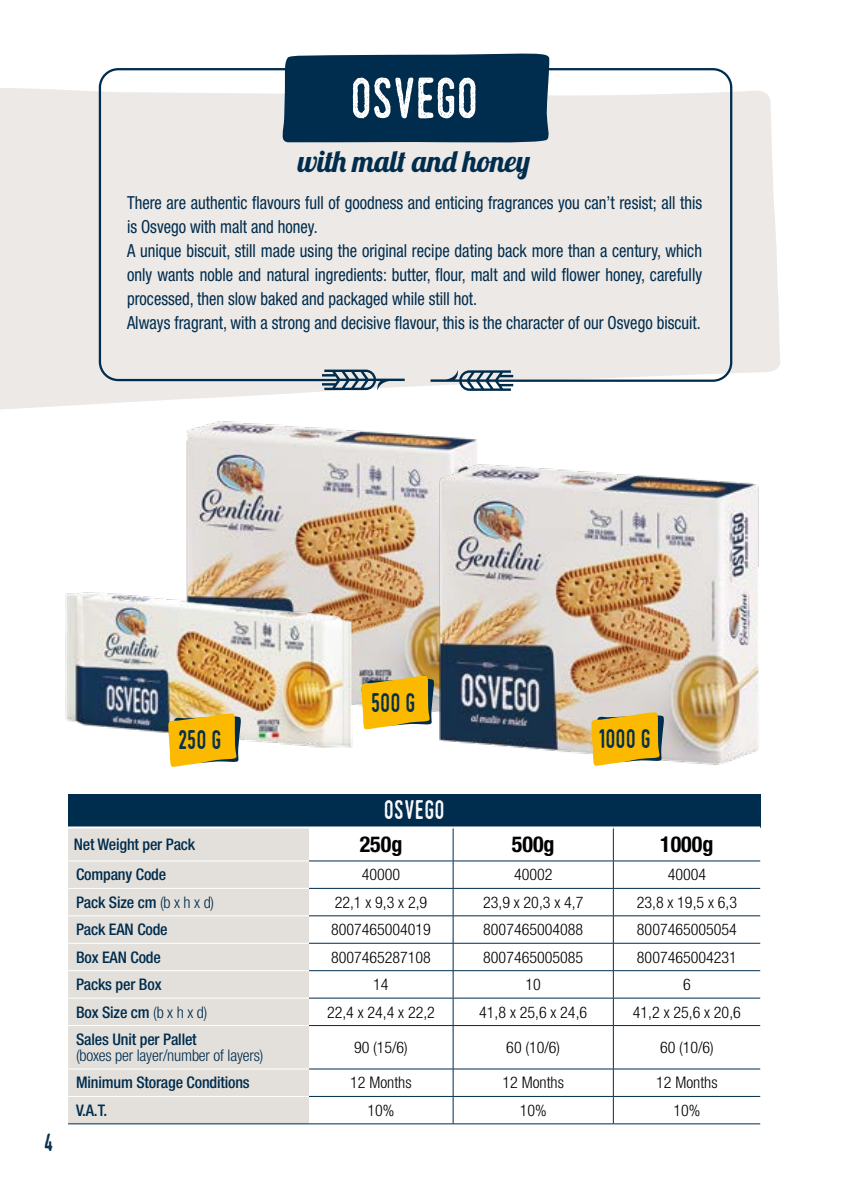
<style>
.page{position:relative;width:851px;height:1191px;background:#fff}
.page>*{position:absolute;margin:0;border:0;box-sizing:border-box;transform-origin:0 0}
.t1{font:56px "Swistblnk Monthoers";letter-spacing:-.01em;color:#fff}
.t2{font:30px "Lobster 1.4";letter-spacing:.04em;color:#002c4d}
.t3{font:26px "Swistblnk Monthoers";color:#002c4d}
.t4{font:26px "Swistblnk Monthoers";color:#fff}
.t5{font:24px "Swistblnk Monthoers";color:#002c4d}
.t6{font:700 condensed 22px "Helvetica Neue LT Std";color:#000}
.t7{font:condensed 18px/24px "Helvetica Neue LT Std";color:#002c4d;scale:.92 1}
.t8{font:300 condensed 16px "Helvetica Neue LT Std";color:#000}
.t9{font:500 condensed 16px "Helvetica Neue LT Std";letter-spacing:-.01em;color:#002c4d}
.t10{font:300 condensed 16px "Helvetica Neue LT Std";letter-spacing:-.01em;color:#002c4d}
.s1{font-weight:300}
</style>
<div class="page">
<img style="left:186px;top:421px;width:137px;height:133px">
<img style="left:323px;top:428px;width:438px;height:400px">
<svg style="left:0;top:86px;width:780px;height:324px;fill:#ece9e6"></svg>
<svg style="left:370px;top:675px;width:65px;height:54px;background:#e1b328"></svg>
<img style="left:65px;top:554px;width:305px;height:216px">
<svg style="left:168px;top:713px;width:74px;height:54px;background:#e7b82d"></svg>
<svg style="left:430px;top:382px;width:83px;height:9px"></svg>
<svg style="left:322px;top:382px;width:82px;height:8px"></svg>
<svg style="left:99px;top:68px;width:633px;height:314px;background:#e7e6e3"></svg>
<svg style="left:279px;top:53px;width:271px;height:91px;background:#103957"></svg>
<div style="left:68px;top:794px;width:692px;height:33px;background:#002c4d"></div>
<div style="left:68px;top:828px;width:241px;height:295px;background:#e3e0db"></div>
<svg style="left:309px;top:861px;width:451px;height:235px"></svg>
<svg style="left:453px;top:861px;width:160px;height:262px"></svg>
<hr style="left:68px;top:860px;width:241px;height:1px;background:#fff">
<hr style="left:68px;top:888px;width:241px;height:1px;background:#fff">
<hr style="left:68px;top:915px;width:241px;height:1px;background:#fff">
<hr style="left:68px;top:943px;width:241px;height:1px;background:#fff">
<hr style="left:68px;top:970px;width:241px;height:1px;background:#fff">
<hr style="left:68px;top:997px;width:241px;height:1px;background:#fff">
<hr style="left:68px;top:1025px;width:241px;height:1px;background:#fff">
<hr style="left:68px;top:1068px;width:241px;height:1px;background:#fff">
<hr style="left:68px;top:1096px;width:241px;height:1px;background:#fff">
<hr style="left:68px;top:826px;width:241px;height:2px;background:#fff">
<hr style="left:309px;top:826px;width:144px;height:2px;background:#fff">
<hr style="left:453px;top:826px;width:160px;height:2px;background:#fff">
<hr style="left:613px;top:826px;width:147px;height:2px;background:#fff">
<hr style="left:452px;top:828px;width:1px;height:32px;background:#002c4d">
<hr style="left:613px;top:828px;width:1px;height:32px;background:#002c4d">
<hr style="left:309px;top:860px;width:144px;height:1px;background:#002c4d">
<hr style="left:453px;top:860px;width:160px;height:1px;background:#002c4d">
<hr style="left:613px;top:860px;width:147px;height:1px;background:#002c4d">
<hr style="left:309px;top:888px;width:144px;height:1px;background:#002c4d">
<hr style="left:453px;top:888px;width:160px;height:1px;background:#002c4d">
<hr style="left:613px;top:888px;width:147px;height:1px;background:#002c4d">
<hr style="left:309px;top:915px;width:144px;height:1px;background:#002c4d">
<hr style="left:453px;top:915px;width:160px;height:1px;background:#002c4d">
<hr style="left:613px;top:915px;width:147px;height:1px;background:#002c4d">
<hr style="left:309px;top:943px;width:144px;height:1px;background:#002c4d">
<hr style="left:453px;top:943px;width:160px;height:1px;background:#002c4d">
<hr style="left:613px;top:943px;width:147px;height:1px;background:#002c4d">
<hr style="left:309px;top:970px;width:144px;height:1px;background:#002c4d">
<hr style="left:453px;top:970px;width:160px;height:1px;background:#002c4d">
<hr style="left:613px;top:970px;width:147px;height:1px;background:#002c4d">
<hr style="left:309px;top:997px;width:144px;height:1px;background:#002c4d">
<hr style="left:309px;top:1025px;width:144px;height:1px;background:#002c4d">
<svg style="left:452px;top:861px;width:1px;height:164px"></svg>
<hr style="left:452px;top:1025px;width:1px;height:43px;background:#002c4d">
<hr style="left:453px;top:997px;width:160px;height:1px;background:#002c4d">
<hr style="left:453px;top:1025px;width:160px;height:1px;background:#002c4d">
<svg style="left:613px;top:861px;width:1px;height:164px"></svg>
<hr style="left:613px;top:1025px;width:1px;height:43px;background:#002c4d">
<hr style="left:613px;top:997px;width:147px;height:1px;background:#002c4d">
<hr style="left:613px;top:1025px;width:147px;height:1px;background:#002c4d">
<hr style="left:309px;top:1068px;width:144px;height:1px;background:#002c4d">
<hr style="left:453px;top:1068px;width:160px;height:1px;background:#002c4d">
<hr style="left:613px;top:1068px;width:147px;height:1px;background:#002c4d">
<hr style="left:68px;top:1123px;width:241px;height:1px;background:#002c4d">
<hr style="left:309px;top:1096px;width:144px;height:1px;background:#002c4d">
<hr style="left:309px;top:1123px;width:144px;height:1px;background:#002c4d">
<svg style="left:452px;top:1069px;width:1px;height:54px"></svg>
<hr style="left:453px;top:1096px;width:160px;height:1px;background:#002c4d">
<hr style="left:453px;top:1123px;width:160px;height:1px;background:#002c4d">
<svg style="left:613px;top:1069px;width:1px;height:54px"></svg>
<hr style="left:613px;top:1096px;width:147px;height:1px;background:#002c4d">
<hr style="left:613px;top:1123px;width:147px;height:1px;background:#002c4d">
<svg style="left:591px;top:712px;width:74px;height:54px;background:#e5b72f"></svg>
<h1 class="t1" style="left:350px;top:64px;width:129px">OSVEGO</h1>
<h2 class="t2" style="left:298px;top:142px;width:234px">with malt and honey</h2>
<p class="t7" style="left:127px;top:190px;width:626px">There are authentic flavours full of goodness and enticing fragrances you can’t resist; all this is Osvego with malt and honey.<br>A unique biscuit, still made using the original recipe dating back more than a century, which only wants noble and natural ingredients: butter, flour, malt and wild flower honey, carefully processed, then slow baked and packaged while still hot.<br>Always fragrant, with a strong and decisive flavour, this is the character of our Osvego biscuit.</p>
<h3 class="t5" style="left:44px;top:1127px;width:11px">4</h3>
<h3 class="t3" style="left:178px;top:724px;width:45px">250 G</h3>
<h3 class="t3" style="left:371px;top:686px;width:46px">500 G</h3>
<h3 class="t4" style="left:384px;top:794px;width:62px">OSVEGO</h3>
<h3 class="t3" style="left:598px;top:722px;width:54px">1000 G</h3>
<p class="t9" style="left:74px;top:834px;width:123px">Net Weight per Pack</p>
<p class="t6" style="left:359px;top:831px;width:44px">250g</p>
<p class="t6" style="left:512px;top:831px;width:44px">500g</p>
<p class="t6" style="left:660px;top:831px;width:55px">1000g</p>
<p class="t9" style="left:76px;top:865px;width:92px">Company Code</p>
<p class="t8" style="left:361px;top:865px;width:40px">40000</p>
<p class="t8" style="left:514px;top:865px;width:40px">40002</p>
<p class="t8" style="left:667px;top:865px;width:40px">40004</p>
<p class="t9" style="left:76px;top:892px;width:139px">Pack Size cm <span class="s1">(b x h x d)</span></p>
<p class="t8" style="left:334px;top:893px;width:94px">22,1 x 9,3 x 2,9</p>
<p class="t8" style="left:483px;top:893px;width:102px">23,9 x 20,3 x 4,7</p>
<p class="t8" style="left:636px;top:893px;width:102px">23,8 x 19,5 x 6,3</p>
<p class="t9" style="left:76px;top:920px;width:93px">Pack EAN Code</p>
<p class="t8" style="left:331px;top:920px;width:101px">8007465004019</p>
<p class="t8" style="left:483px;top:920px;width:101px">8007465004088</p>
<p class="t8" style="left:637px;top:920px;width:101px">8007465005054</p>
<p class="t9" style="left:76px;top:947px;width:86px">Box EAN Code</p>
<p class="t8" style="left:331px;top:948px;width:101px">8007465287108</p>
<p class="t8" style="left:483px;top:948px;width:101px">8007465005085</p>
<p class="t8" style="left:637px;top:948px;width:101px">8007465004231</p>
<p class="t9" style="left:76px;top:975px;width:87px">Packs per Box</p>
<p class="t8" style="left:373px;top:975px;width:17px">14</p>
<p class="t8" style="left:525px;top:975px;width:17px">10</p>
<p class="t8" style="left:683px;top:975px;width:9px">6</p>
<p class="t9" style="left:76px;top:1002px;width:133px">Box Size cm <span class="s1">(b x h x d)</span></p>
<p class="t8" style="left:327px;top:1002px;width:109px">22,4 x 24,4 x 22,2</p>
<p class="t8" style="left:479px;top:1002px;width:109px">41,8 x 25,6 x 24,6</p>
<p class="t8" style="left:633px;top:1002px;width:109px">41,2 x 25,6 x 20,6</p>
<p class="t9" style="left:76px;top:1029px;width:122px">Sales Unit per Pallet</p>
<p class="t10" style="left:76px;top:1046px;width:189px">(boxes per layer/number of layers)</p>
<p class="t8" style="left:354px;top:1038px;width:55px">90 (15/6)</p>
<p class="t8" style="left:506px;top:1038px;width:55px">60 (10/6)</p>
<p class="t8" style="left:660px;top:1038px;width:55px">60 (10/6)</p>
<p class="t9" style="left:76px;top:1073px;width:175px">Minimum Storage Conditions</p>
<p class="t8" style="left:350px;top:1073px;width:63px">12 Months</p>
<p class="t8" style="left:502px;top:1073px;width:63px">12 Months</p>
<p class="t8" style="left:656px;top:1073px;width:63px">12 Months</p>
<p class="t9" style="left:76px;top:1100px;width:33px">V.A.T.</p>
<p class="t8" style="left:367px;top:1101px;width:28px">10%</p>
<p class="t8" style="left:519px;top:1101px;width:28px">10%</p>
<p class="t8" style="left:673px;top:1101px;width:28px">10%</p>
</div>
